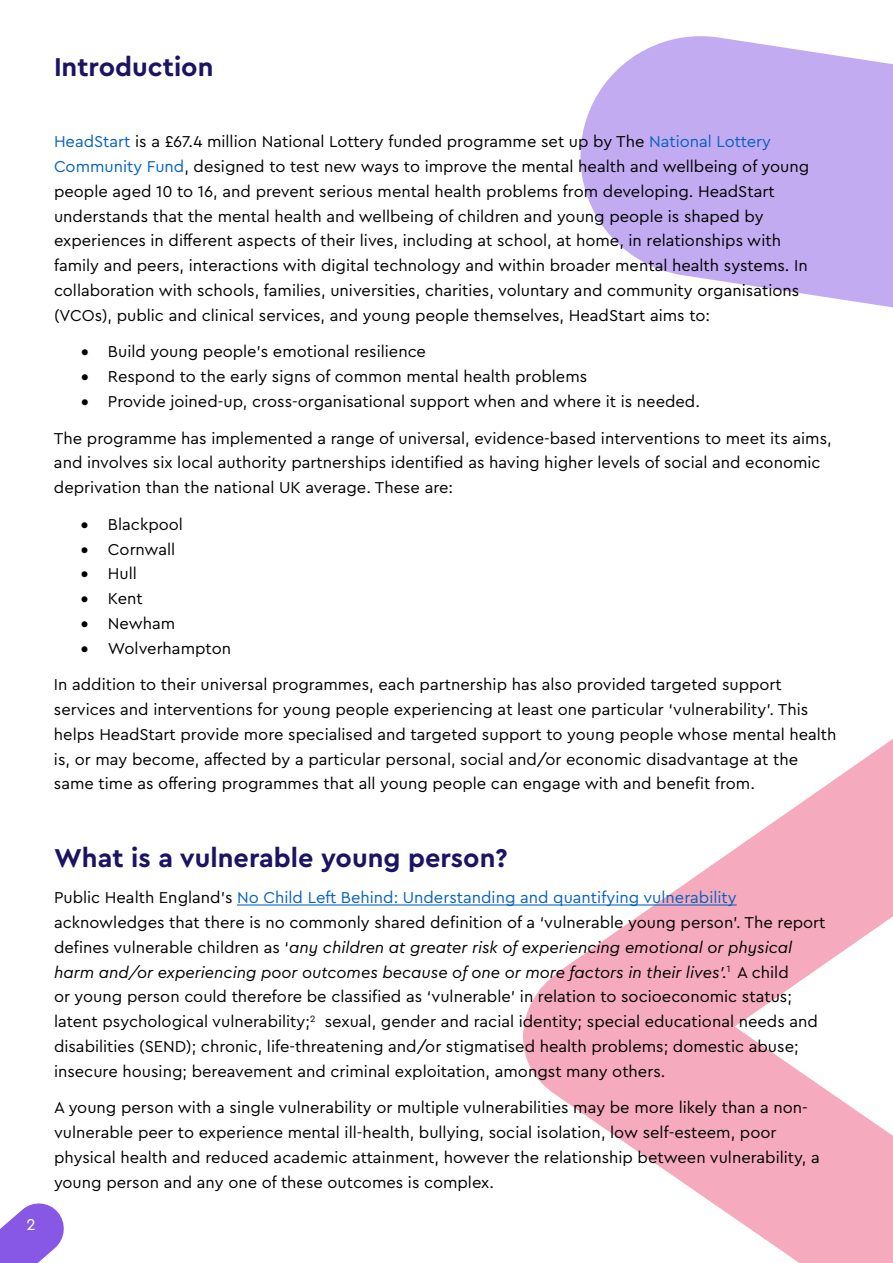
<style>
.page{position:relative;width:893px;height:1263px;background:#fff}
.page>*{position:absolute;margin:0;border:0;box-sizing:border-box;transform-origin:0 0}
.t1{font:700 27px "Cera Pro";color:#1b1464}
.t2{font:16.5px/24.8px "Cera Pro";color:#000}
.t3{font:16.5px "Cera Pro";color:#fff}
.s1{color:#0563c1}
.s2{font-style:italic}
</style>
<div class="page">
<svg style="left:0;top:1203px;width:64px;height:60px"></svg>
<svg style="left:523px;top:739px;width:370px;height:524px;fill:#f5aabd"></svg>
<svg style="left:580px;top:36px;width:313px;height:272px;fill:#c3abf2"></svg>
<hr style="left:237px;top:904px;width:500px;height:1px;background:#0563c1">
<h1 class="t1" style="left:54px;top:49px;width:161px">Introduction</h1>
<p class="t2" style="left:54px;top:129px;width:757px"><span class="s1">HeadStart</span> is a £67.4 million National Lottery funded programme set up by The <span class="s1">National Lottery Community Fund</span>, designed to test new ways to improve the mental health and wellbeing of young people aged 10 to 16, and prevent serious mental health problems from developing. HeadStart understands that the mental health and wellbeing of children and young people is shaped by experiences in different aspects of their lives, including at school, at home, in relationships with family and peers, interactions with digital technology and within broader mental health systems. In collaboration with schools, families, universities, charities, voluntary and community organisations (VCOs), public and clinical services, and young people themselves, HeadStart aims to:</p>
<p class="t2" style="left:81px;top:339px;width:347px">• Build young people’s emotional resilience</p>
<p class="t2" style="left:81px;top:363px;width:508px">• Respond to the early signs of common mental health problems</p>
<p class="t2" style="left:81px;top:388px;width:620px">• Provide joined-up, cross-organisational support when and where it is needed.</p>
<p class="t2" style="left:54px;top:425px;width:779px">The programme has implemented a range of universal, evidence-based interventions to meet its aims, and involves six local authority partnerships identified as having higher levels of social and economic deprivation than the national UK average. These are:</p>
<p class="t2" style="left:81px;top:511px;width:103px">• Blackpool</p>
<p class="t2" style="left:81px;top:536px;width:96px">• Cornwall</p>
<p class="t2" style="left:81px;top:561px;width:57px">• Hull</p>
<p class="t2" style="left:81px;top:585px;width:63px">• Kent</p>
<p class="t2" style="left:81px;top:610px;width:96px">• Newham</p>
<p class="t2" style="left:81px;top:635px;width:152px">• Wolverhampton</p>
<p class="t2" style="left:54px;top:672px;width:784px">In addition to their universal programmes, each partnership has also provided targeted support services and interventions for young people experiencing at least one particular ‘vulnerability’. This helps HeadStart provide more specialised and targeted support to young people whose mental health is, or may become, affected by a particular personal, social and/or economic disadvantage at the same time as offering programmes that all young people can engage with and benefit from.</p>
<p class="t3" style="left:26px;top:1213px;width:11px">2</p>
<h1 class="t1" style="left:54px;top:839px;width:455px">What is a vulnerable young person?</h1>
<p class="t2" style="left:54px;top:885px;width:773px">Public Health England’s <span class="s1">No Child Left Behind: Understanding and quantifying vulnerability </span>acknowledges that there is no commonly shared definition of a ‘vulnerable young person’. The report defines vulnerable children as ‘<span class="s2">any children at greater risk of experiencing emotional or physical harm and/or experiencing poor outcomes because of one or more factors in their lives’.</span><sup>1</sup> A child<br>or young person could therefore be classified as ‘vulnerable’ in relation to socioeconomic status; latent psychological vulnerability;<sup>2</sup> sexual, gender and racial identity; special educational needs and disabilities (SEND); chronic, life-threatening and/or stigmatised health problems; domestic abuse; insecure housing; bereavement and criminal exploitation, amongst many others.</p>
<p class="t2" style="left:54px;top:1095px;width:767px">A young person with a single vulnerability or multiple vulnerabilities may be more likely than a non&shy;vulnerable peer to experience mental ill-health, bullying, social isolation, low self-esteem, poor physical health and reduced academic attainment, however the relationship between vulnerability, a young person and any one of these outcomes is complex.</p>
</div>
